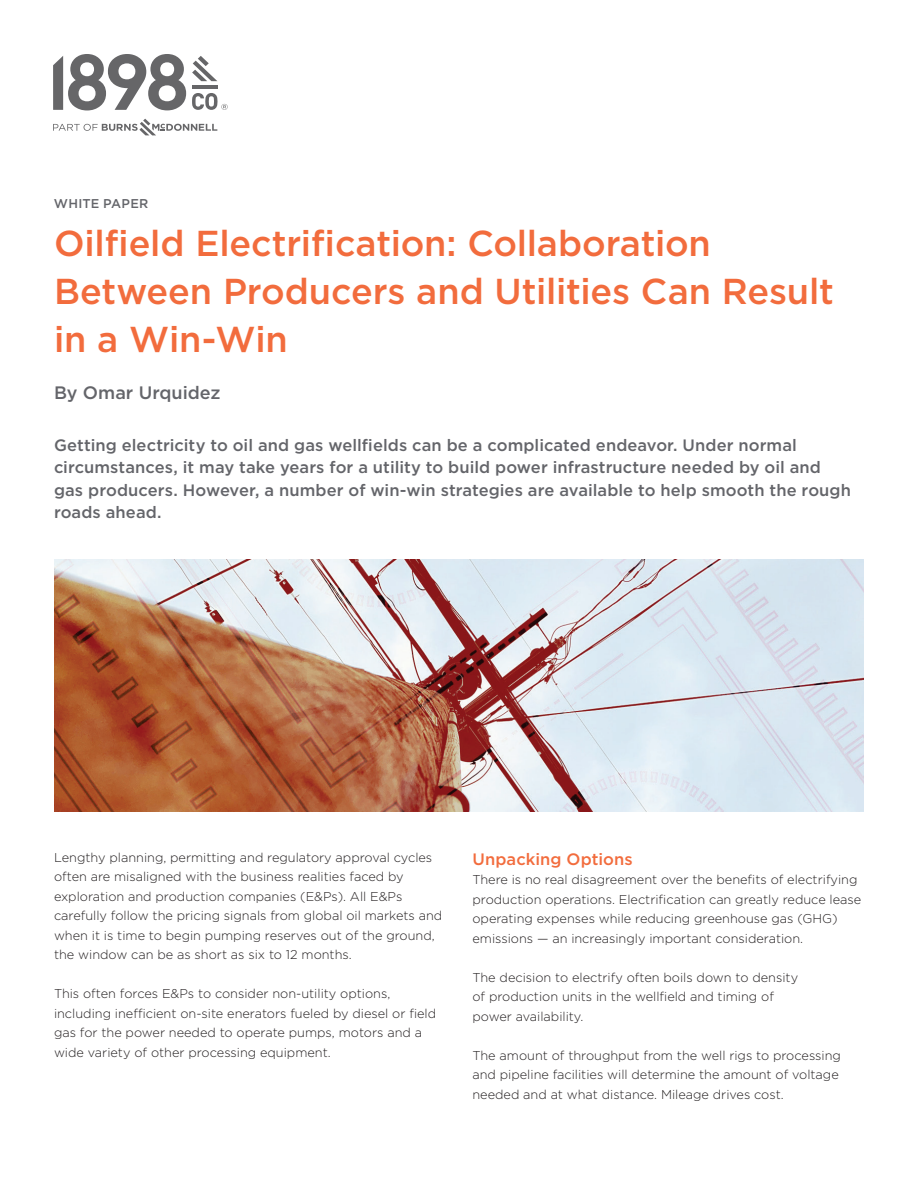
<style>
.page{position:relative;width:918px;height:1188px;background:#fff}
.page>*{position:absolute;margin:0;border:0;box-sizing:border-box;transform-origin:0 0}
.t1{font:500 36px/48px "Gotham";letter-spacing:-.005em;color:#f26c3d}
.t2{font:500 18px "Gotham";color:#64656a}
.t3{font:500 16.5px/22.5px "Gotham";letter-spacing:.005em;color:#64656a}
.t4{font:500 16.5px "Gotham";letter-spacing:.005em;color:#f26c3d}
.t5{font:300 12.75px/19.5px "Gotham";color:#231f20}
.t6{font:500 12.75px "Gotham";letter-spacing:.015em;color:#64656a}
</style>
<div class="page">
<svg style="left:192px;top:56px;width:25px;height:25px"></svg>
<hr style="left:192px;top:85px;width:25px;height:4px;background:#666668">
<svg style="left:53px;top:54px;width:133px;height:56px"></svg>
<svg style="left:53px;top:119px;width:164px;height:16px"></svg>
<svg style="left:192px;top:93px;width:36px;height:17px"></svg>
<img style="left:54px;top:559px;width:810px;height:252px">
<p class="t6" style="left:54px;top:195px;width:96px">WHITE PAPER</p>
<h1 class="t1" style="left:54px;top:219px;width:781px">Oilfield Electrification: Collaboration<br>Between Producers and Utilities Can Result in a Win-Win</h1>
<h2 class="t2" style="left:54px;top:381px;width:168px">By Omar Urquidez</h2>
<p class="t3" style="left:54px;top:434px;width:799px">Getting electricity to oil and gas wellfields can be a complicated endeavor. Under normal circumstances, it may take years for a utility to build power infrastructure needed by oil and gas producers. However, a number of win-win strategies are available to help smooth the rough roads ahead.</p>
<p class="t5" style="left:54px;top:847px;width:390px">Lengthy planning, permitting and regulatory approval cycles often are misaligned with the business realities faced by exploration and production companies (E&amp;Ps). All E&amp;Ps carefully follow the pricing signals from global oil markets and when it is time to begin pumping reserves out of the ground, the window can be as short as six to 12 months.</p>
<p class="t5" style="left:54px;top:984px;width:384px">This often forces E&amp;Ps to consider non-utility options, including inefficient on-site enerators fueled by diesel or field gas for the power needed to operate pumps, motors and a wide variety of other processing equipment.</p>
<p class="t4" style="left:472px;top:848px;width:162px">Unpacking Options</p>
<p class="t5" style="left:472px;top:870px;width:390px">There is no real disagreement over the benefits of electrifying production operations. Electrification can greatly reduce lease operating expenses while reducing greenhouse gas (GHG) emissions — an increasingly important consideration.</p>
<p class="t5" style="left:472px;top:967px;width:327px">The decision to electrify often boils down to density of production units in the wellfield and timing of power availability.</p>
<p class="t5" style="left:472px;top:1045px;width:370px">The amount of throughput from the well rigs to processing and pipeline facilities will determine the amount of voltage needed and at what distance. Mileage drives cost.</p>
</div>
